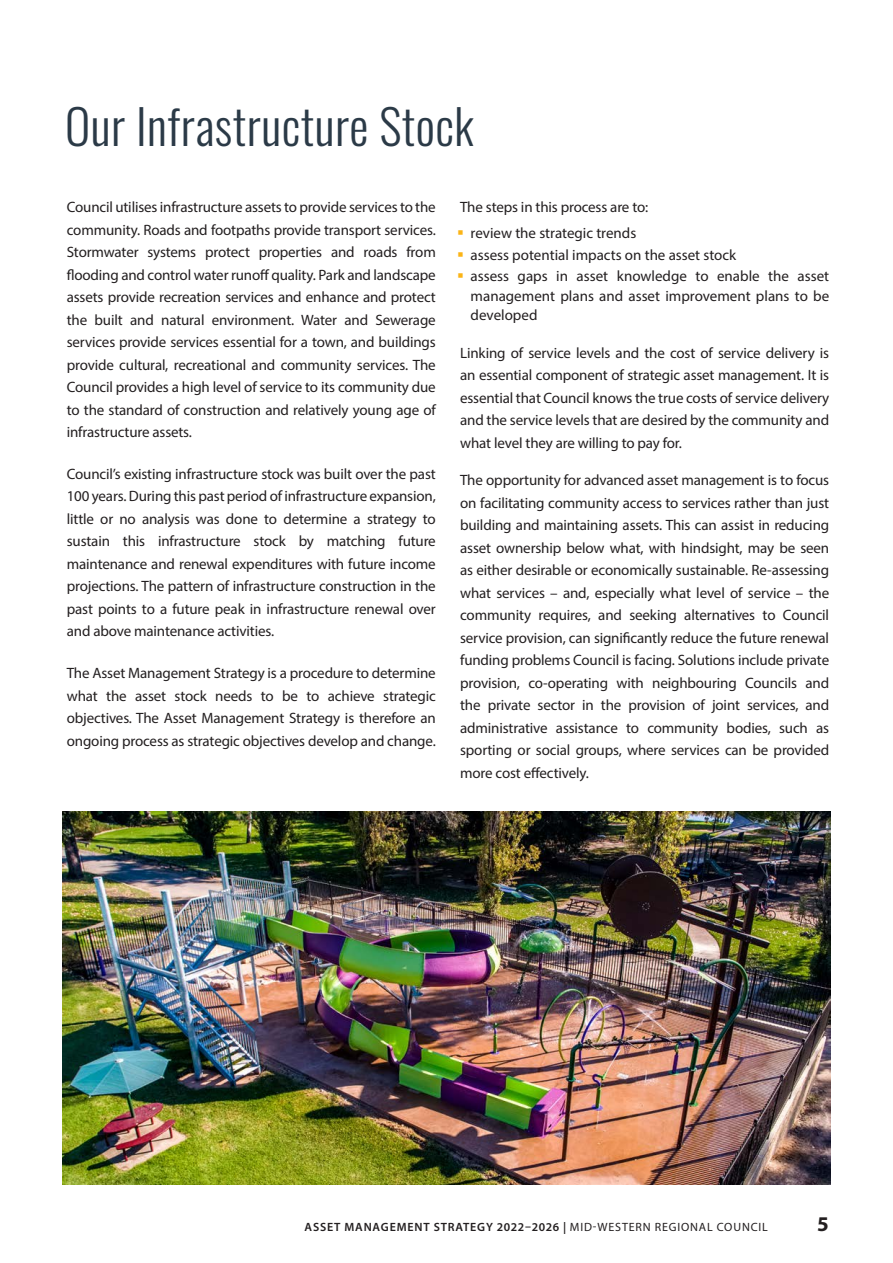
<style>
.page{position:relative;width:893px;height:1263px;background:#fff}
.page>*{position:absolute;margin:0;border:0;box-sizing:border-box;transform-origin:0 0}
.Main_Heading{font:300 48px "Oswald";letter-spacing:.01em;color:#2b3a47}
.t1{font:700 21px "Myriad Pro";color:#231f20}
.Body_Copy{font:15px/22.5px "Myriad Pro";letter-spacing:-.01em;color:#231f20;text-align:justify}
.t2{font:600 12px "Myriad Pro";letter-spacing:.07em;color:#231f20}
.s1{font-weight:400}
</style>
<div class="page">
<img style="left:63px;top:811px;width:767px;height:373px">
<p class="Main_Heading" style="left:65px;top:84px;width:410px">Our Infrastructure Stock</p>
<p class="Body_Copy" style="left:67px;top:196px;width:371px">Council utilises infrastructure assets to provide services to the community. Roads and footpaths provide transport services.<br>Stormwater systems protect properties and roads from flooding and control water runoff quality. Park and landscape assets provide recreation services and enhance and protect the built and natural environment. Water and Sewerage services provide services essential for a town, and buildings provide cultural, recreational and community services. The Council provides a high level of service to its community due to the standard of construction and relatively young age of infrastructure assets.</p>
<p class="Body_Copy" style="left:67px;top:462px;width:371px">Council’s existing infrastructure stock was built over the past 100 years. During this past period of infrastructure expansion, little or no analysis was done to determine a strategy to sustain this infrastructure stock by matching future maintenance and renewal expenditures with future income projections. The pattern of infrastructure construction in the past points to a future peak in infrastructure renewal over and above maintenance activities.</p>
<p class="Body_Copy" style="left:67px;top:661px;width:371px">The Asset Management Strategy is a procedure to determine what the asset stock needs to be to achieve strategic objectives. The Asset Management Strategy is therefore an ongoing process as strategic objectives develop and change.</p>
<p class="Body_Copy" style="left:460px;top:196px;width:190px">The steps in this process are to:</p>
<p class="Body_Copy" style="left:471px;top:222px;width:167px">review the strategic trends</p>
<p class="Body_Copy" style="left:471px;top:243px;width:267px">assess potential impacts on the asset stock</p>
<p class="Body_Copy" style="left:471px;top:266px;width:360px;line-height:19.5px">assess gaps in asset knowledge to enable the asset management plans and asset improvement plans to be developed</p>
<p class="Body_Copy" style="left:460px;top:341px;width:371px">Linking of service levels and the cost of service delivery is an essential component of strategic asset management. It is essential that Council knows the true costs of service delivery and the service levels that are desired by the community and what level they are willing to pay for.</p>
<p class="Body_Copy" style="left:460px;top:469px;width:371px">The opportunity for advanced asset management is to focus on facilitating community access to services rather than just building and maintaining assets. This can assist in reducing asset ownership below what, with hindsight, may be seen as either desirable or economically sustainable. Re-assessing what services – and, especially what level of service – the community requires, and seeking alternatives to Council service provision, can significantly reduce the future renewal funding problems Council is facing. Solutions include private provision, co-operating with neighbouring Councils and the private sector in the provision of joint services, and administrative assistance to community bodies, such as sporting or social groups, where services can be provided more cost effectively.</p>
<p class="t2" style="left:305px;top:1219px;width:465px">ASSET MANAGEMENT STRATEGY 2022–2026 | <span class="s1">MID-WESTERN REGIONAL COUNCIL</span></p>
<h2 class="t1" style="left:817px;top:1210px;width:13px">5</h2>
</div>
